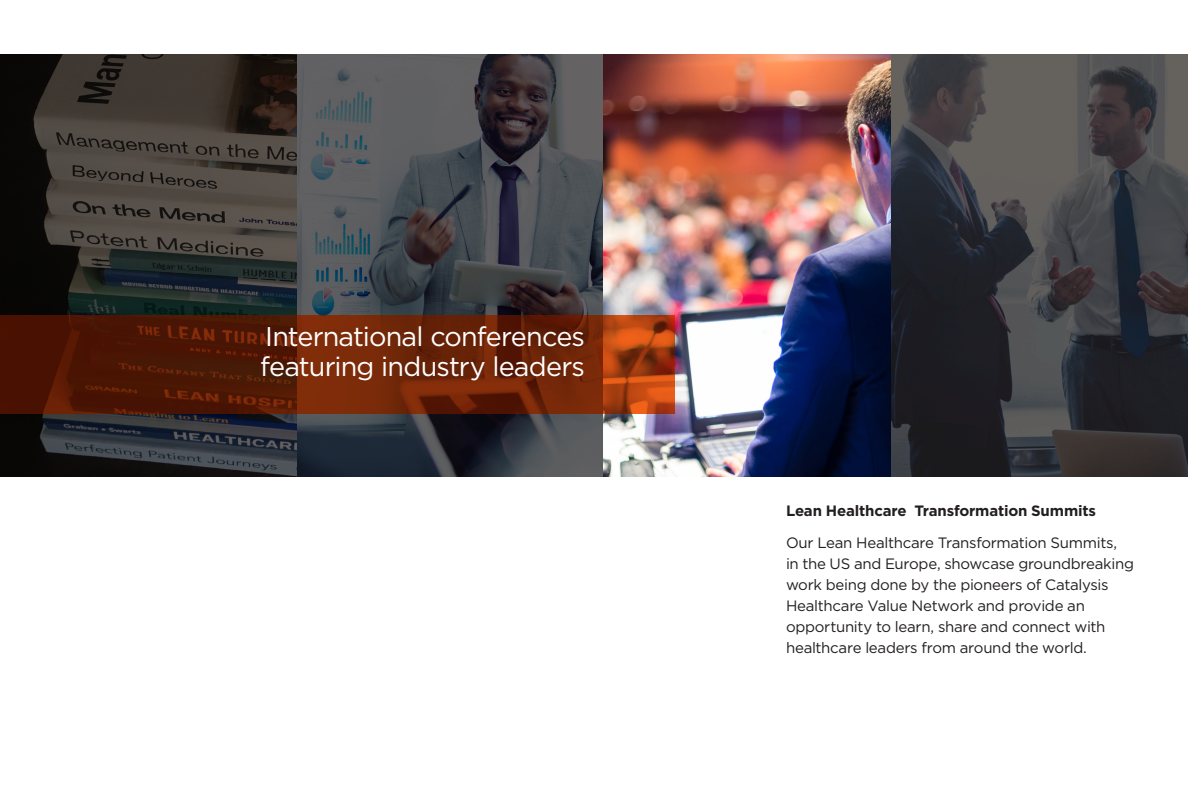
<style>
.page{position:relative;width:1188px;height:810px;background:#fff}
.page>*{position:absolute;margin:0;border:0;box-sizing:border-box;transform-origin:0 0}
.t1{font:27px/30px "Gotham";letter-spacing:-.03em;color:#fff}
.t2{font:15px/21px "Gotham";letter-spacing:-.015em;color:#231f20}
.t3{font:700 15px "Gotham";letter-spacing:-.01em;color:#231f20}
</style>
<div class="page">
<img style="left:603px;top:54px;width:288px;height:423px">
<svg style="left:891px;top:54px;width:297px;height:423px;background:#39393d"></svg>
<svg style="left:0;top:54px;width:603px;height:423px;background:#3b3b3d"></svg>
<svg style="left:0;top:315px;width:675px;height:99px;background:#682107"></svg>
<p class="t1" style="left:260px;top:321px;width:326px">International conferences featuring industry leaders</p>
<p class="t3" style="left:786px;top:502px;width:311px">Lean Healthcare Transformation Summits</p>
<p class="t2" style="left:786px;top:532px;width:349px">Our Lean Healthcare Transformation Summits,<br>in the US and Europe, showcase groundbreaking work being done by the pioneers of Catalysis Healthcare Value Network and provide an opportunity to learn, share and connect with healthcare leaders from around the world.</p>
</div>
